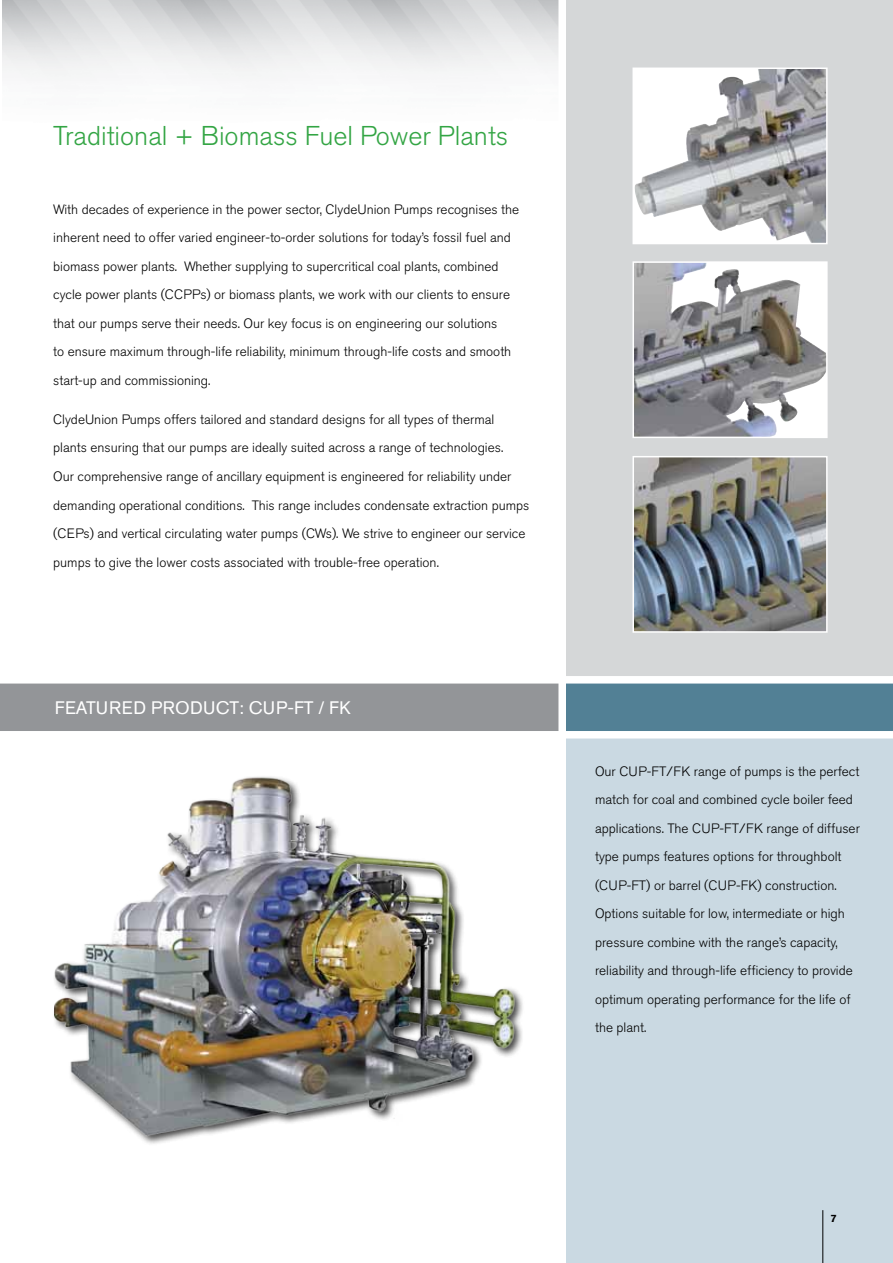
<style>
.page{position:relative;width:893px;height:1263px;background:#fff}
.page>*{position:absolute;margin:0;border:0;box-sizing:border-box;transform-origin:0 0}
.t1{font:300 27px "Akzidenz Grotesk BE";color:#33a544}
.t2{font:18px "Akzidenz Grotesk BE";letter-spacing:.02em;color:#fff}
.t3{font:300 13.5px/28.5px "Akzidenz Grotesk BE";color:#000}
.t4{font:700 10.5px "Akzidenz Grotesk BE";color:#000}
</style>
<div class="page">
<div style="left:0;top:679px;width:558px;height:56px;background:#939598"></div>
<div style="left:562px;top:679px;width:331px;height:56px;background:#528095"></div>
<div style="left:562px;top:738px;width:331px;height:525px;background:#cad9e2"></div>
<div style="left:52px;top:775px;width:473px;height:371px;background:#000;opacity:.75"></div>
<img style="left:55px;top:775px;width:463px;height:371px">
<div style="left:562px;top:0;width:331px;height:680px;background:#d5d7d8"></div>
<svg style="left:635px;top:71px;width:190px;height:170px;background:#aeaeaf"></svg>
<img style="left:635px;top:71px;width:124px;height:132px">
<div style="left:632px;top:68px;width:196px;height:176px;border:2px solid #fff"></div>
<svg style="left:797px;top:264px;width:28px;height:171px;background:#e2e1e1"></svg>
<img style="left:635px;top:264px;width:162px;height:171px">
<div style="left:632px;top:261px;width:196px;height:177px;border:2px solid #fff"></div>
<img style="left:635px;top:459px;width:190px;height:171px">
<div style="left:632px;top:456px;width:196px;height:177px;border:2px solid #fff"></div>
<div style="left:558px;top:0;width:8px;height:1263px;background:#fff"></div>
<div style="left:0;top:731px;width:893px;height:7px;background:#fff"></div>
<div style="left:0;top:676px;width:893px;height:7px;background:#fff"></div>
<hr style="left:822px;top:1210px;width:1px;height:53px;background:#000">
<h1 class="t1" style="left:53px;top:120px;width:456px">Traditional + Biomass Fuel Power Plants</h1>
<p class="t3" style="left:53px;top:195px;width:467px">With decades of experience in the power sector, ClydeUnion Pumps recognises the inherent need to offer varied engineer-to-order solutions for today’s fossil fuel and biomass power plants. Whether supplying to supercritical coal plants, combined cycle power plants (CCPPs) or biomass plants, we work with our clients to ensure that our pumps serve their needs. Our key focus is on engineering our solutions<br>to ensure maximum through-life reliability, minimum through-life costs and smooth start-up and commissioning.</p>
<p class="t3" style="left:53px;top:405px;width:478px">ClydeUnion Pumps offers tailored and standard designs for all types of thermal plants ensuring that our pumps are ideally suited across a range of technologies.<br>Our comprehensive range of ancillary equipment is engineered for reliability under demanding operational conditions. This range includes condensate extraction pumps (CEPs) and vertical circulating water pumps (CWs). We strive to engineer our service pumps to give the lower costs associated with trouble-free operation.</p>
<h2 class="t2" style="left:55px;top:697px;width:297px">FEATURED PRODUCT: CUP-FT / FK</h2>
<p class="t3" style="left:595px;top:757px;width:266px">Our CUP-FT/FK range of pumps is the perfect match for coal and combined cycle boiler feed applications. The CUP-FT/FK range of diffuser type pumps features options for throughbolt (CUP-FT) or barrel (CUP-FK) construction.<br>Options suitable for low, intermediate or high pressure combine with the range’s capacity, reliability and through-life efficiency to provide optimum operating performance for the life of the plant.</p>
<p class="t4" style="left:831px;top:1212px;width:7px">7</p>
</div>
